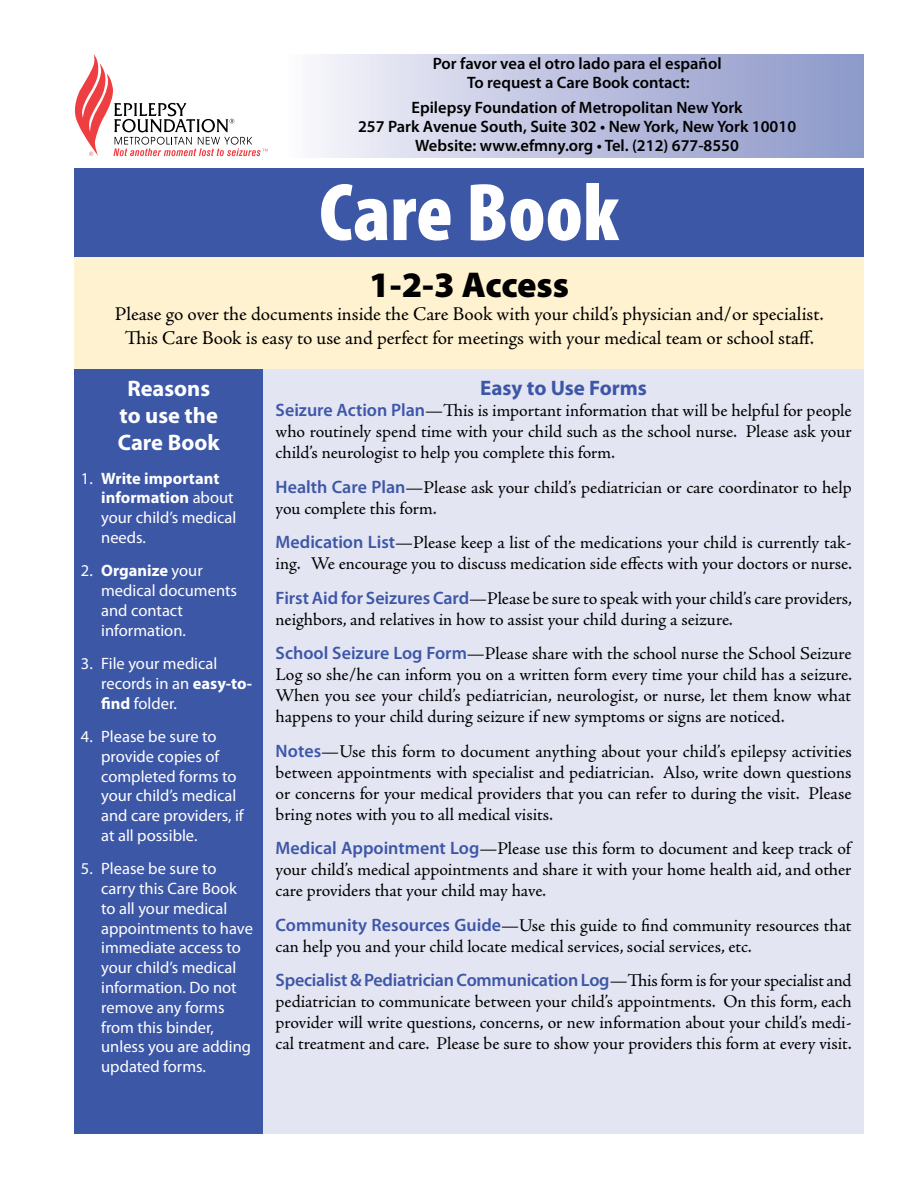
<style>
.page{position:relative;width:918px;height:1188px;background:#fff}
.page>*{position:absolute;margin:0;border:0;box-sizing:border-box;transform-origin:0 0}
.t1{font:900 condensed 82.5px "Myriad Pro";color:#fff}
.t2{font:900 36px "Myriad Pro";letter-spacing:-.015em;color:#000}
.t3{font:700 22.5px/27px "Myriad Pro";color:#fff;text-align:center}
.t4{font:700 21px "Myriad Pro";color:#3d57a7}
.t5{font:19.5px/23.4px "Adobe Jenson Pro";color:#000;text-align:center}
.t6{font:18px/21px "Adobe Jenson Pro";letter-spacing:-.005em;color:#000;text-align:justify}
.t7{font:600 18px "Myriad Pro";letter-spacing:-.015em;color:#3d57a7}
.t8{font:16.5px/19.8px "Myriad Pro";color:#fff}
.t9{font:600 16.5px/18.8px "Myriad Pro";color:#000;text-align:center}
.s1{font-family:"Myriad Pro";font-weight:600;color:#3d57a7}
.s2{font-family:"Adobe Jenson Pro";font-weight:400;color:#000}
.s3{font-weight:700}
</style>
<div class="page">
<div style="left:74px;top:256px;width:790px;height:115px;background:#fff2d1"></div>
<div style="left:74px;top:369px;width:189px;height:765px;background:#3d57a7"></div>
<div style="left:74px;top:168px;width:790px;height:88px;background:#3d57a7"></div>
<div style="left:284px;top:55px;width:580px;height:102px;background:linear-gradient(to right,#f8f6fc,#8a94c7)"></div>
<div style="left:263px;top:369px;width:601px;height:765px;background:#e4e5f3"></div>
<svg style="left:75px;top:54px;width:192px;height:102px"></svg>
<p class="t9" style="left:433px;top:54px;width:290px">Por favor vea el otro lado para el español<br>To request a Care Book contact:</p>
<p class="t9" style="left:358px;top:98px;width:440px">Epilepsy Foundation of Metropolitan New York<br>257 Park Avenue South, Suite 302 • New York, New York 10010<br>Website: www.efmny.org • Tel. (212) 677-8550</p>
<h1 class="t1" style="left:319px;top:167px;width:301px">Care Book</h1>
<h2 class="t2" style="left:369px;top:264px;width:201px">1-2-3 Access</h2>
<p class="t5" style="left:115px;top:303px;width:710px">Please go over the documents inside the Care Book with your child’s physician and/or specialist.<br>This Care Book is easy to use and perfect for meetings with your medical team or school staff.</p>
<p class="t4" style="left:480px;top:374px;width:168px">Easy to Use Forms</p>
<p class="t6" style="left:276px;top:400px;width:578px"><span class="s1">Seizure Action Plan</span>—This is important information that will be helpful for people who routinely spend time with your child such as the school nurse. Please ask your child’s neurologist to help you complete this form.</p>
<p class="t6" style="left:276px;top:477px;width:578px"><span class="s1">Health Care Plan</span>—Please ask your child’s pediatrician or care coordinator to help you complete this form.</p>
<p class="t6" style="left:276px;top:532px;width:578px"><span class="s1">Medication List</span>—Please keep a list of the medications your child is currently tak&shy;ing. We encourage you to discuss medication side effects with your doctors or nurse.</p>
<p class="t6" style="left:276px;top:588px;width:578px"><span class="s1">First Aid for Seizures Card</span>—Please be sure to speak with your child’s care providers, neighbors, and relatives in how to assist your child during a seizure.</p>
<p class="t6" style="left:276px;top:644px;width:578px"><span class="s1">School Seizure Log Form</span>—Please share with the school nurse the School Seizure Log so she/he can inform you on a written form every time your child has a seizure.<br>When you see your child’s pediatrician, neurologist, or nurse, let them know what happens to your child during seizure if new symptoms or signs are noticed.</p>
<p class="t6" style="left:276px;top:741px;width:578px"><span class="s1">Notes</span>—Use this form to document anything about your child’s epilepsy activities between appointments with specialist and pediatrician. Also, write down questions or concerns for your medical providers that you can refer to during the visit. Please bring notes with you to all medical visits.</p>
<p class="t6" style="left:276px;top:839px;width:577px"><span class="s1">Medical Appointment Log</span>—Please use this form to document and keep track of your child’s medical appointments and share it with your home health aid, and other care providers that your child may have.</p>
<p class="t6" style="left:276px;top:915px;width:577px"><span class="s1">Community Resources Guide</span>—Use this guide to find community resources that can help you and your child locate medical services, social services, etc.</p>
<p class="t7" style="left:276px;top:969px;width:577px">Specialist &amp; Pediatrician Communication Log<span class="s2">—This form is for your specialist and</span></p>
<p class="t6" style="left:276px;top:992px;width:578px">pediatrician to communicate between your child’s appointments. On this form, each provider will write questions, concerns, or new information about your child’s medi&shy;cal treatment and care. Please be sure to show your providers this form at every visit.</p>
<p class="t3" style="left:118px;top:375px;width:103px">Reasons to use the<br>Care Book</p>
<p class="t8" style="left:101px;top:468px;width:137px;text-indent:-20px">1. <span class="s3">Write important information</span> about your child’s medical needs.</p>
<p class="t8" style="left:101px;top:561px;width:137px;text-indent:-20px">2. <span class="s3">Organize</span> your medical documents and contact information.</p>
<p class="t8" style="left:101px;top:653px;width:153px;text-indent:-20px">3. File your medical records in an <span class="s3">easy-to&shy;find</span> folder.</p>
<p class="t8" style="left:101px;top:726px;width:144px;text-indent:-20px">4. Please be sure to provide copies of completed forms to your child’s medical and care providers, if at all possible.</p>
<p class="t8" style="left:101px;top:859px;width:153px;text-indent:-20px">5. Please be sure to carry this Care Book to all your medical appointments to have immediate access to your child’s medical information. Do not remove any forms from this binder, unless you are adding updated forms.</p>
</div>
